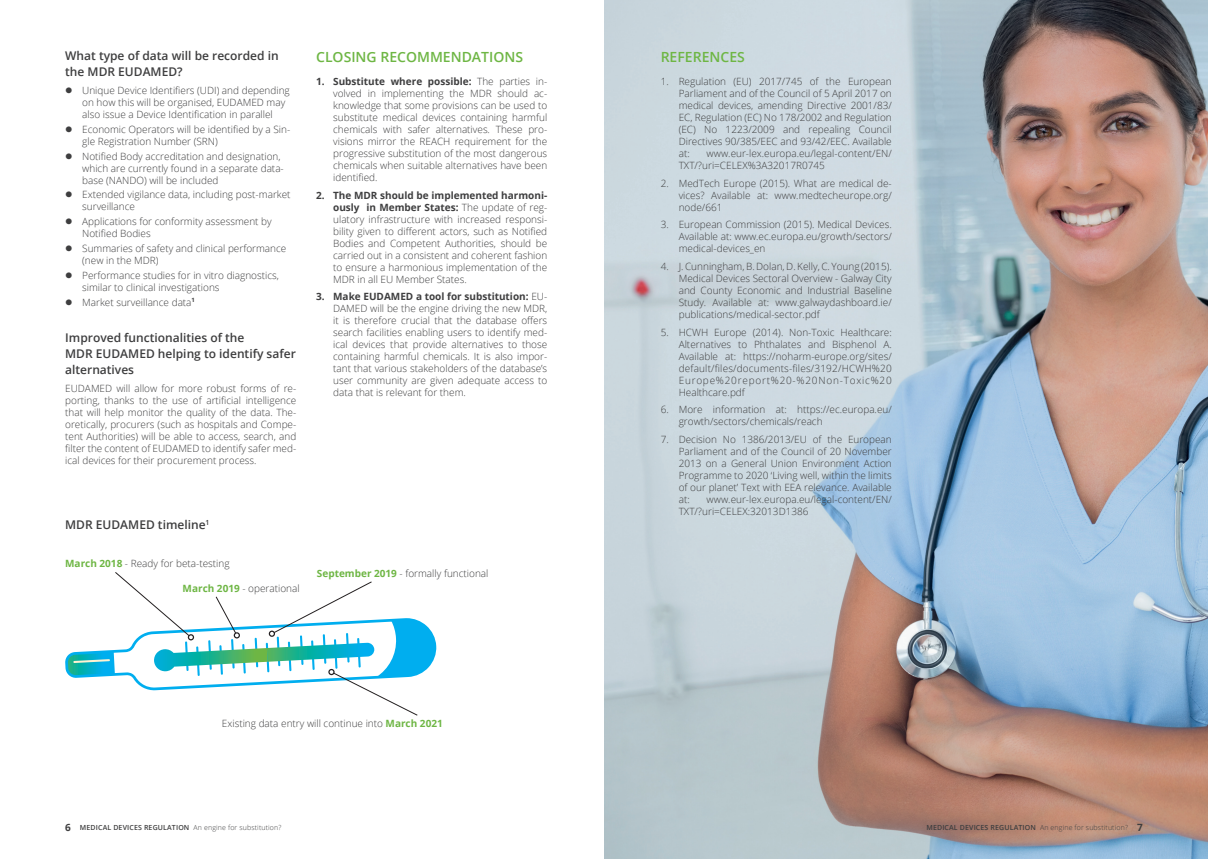
<style>
.page{position:relative;width:1208px;height:859px;background:#fff}
.page>*{position:absolute;margin:0;border:0;box-sizing:border-box;transform-origin:0 0}
.Überschrift01{font:600 14px "Open Sans";color:#6eb644}
.Überschrift02{font:600 12px/16px "Open Sans";color:#3e3e3f}
.Fliestext{font:300 10px/12px "Open Sans";color:#3e3e3f}
.t1{font:600 7px "Open Sans";letter-spacing:.02em;color:#3e3e3f}
.s1{font-weight:700}
.s2{font-weight:700;color:#6eb644}
.s3{font-weight:700;font-size:10px}
.s4{font-weight:300}
</style>
<div class="page">
<img style="left:604px;top:0;width:604px;height:859px">
<svg style="left:65px;top:572px;width:372px;height:144px"></svg>
<p class="Überschrift02" style="left:65px;top:48px;width:215px">What type of data will be recorded in the MDR EUDAMED?</p>
<p class="Fliestext" style="left:82px;top:84px;width:209px;text-indent:-17px">● Unique Device Identifiers (UDI) and depending on how this will be organised, EUDAMED may also issue a Device Identification in parallel</p>
<p class="Fliestext" style="left:82px;top:123px;width:209px;text-indent:-17px">● Economic Operators will be identified by a Sin&shy;gle Registration Number (SRN)</p>
<p class="Fliestext" style="left:82px;top:150px;width:203px;text-indent:-17px">● Notified Body accreditation and designation, which are currently found in a separate data&shy;base (NANDO) will be included</p>
<p class="Fliestext" style="left:82px;top:188px;width:210px;text-indent:-17px">● Extended vigilance data, including post-market surveillance</p>
<p class="Fliestext" style="left:82px;top:215px;width:191px;text-indent:-17px">● Applications for conformity assessment by<br>Notified Bodies</p>
<p class="Fliestext" style="left:82px;top:242px;width:206px;text-indent:-17px">● Summaries of safety and clinical performance (new in the MDR)</p>
<p class="Fliestext" style="left:82px;top:269px;width:198px;text-indent:-17px">● Performance studies for in vitro diagnostics, similar to clinical investigations</p>
<p class="Fliestext" style="left:65px;top:296px;width:131px">● Market surveillance data<sup>1</sup></p>
<p class="Überschrift02" style="left:65px;top:330px;width:232px">Improved functionalities of the<br>MDR EUDAMED helping to identify safer alternatives</p>
<p class="Fliestext" style="left:65px;top:382px;width:233px;text-align:justify">EUDAMED will allow for more robust forms of re&shy;porting, thanks to the use of artificial intelligence that will help monitor the quality of the data. The&shy;oretically, procurers (such as hospitals and Compe&shy;tent Authorities) will be able to access, search, and filter the content of EUDAMED to identify safer med&shy;ical devices for their procurement process.</p>
<p class="Überschrift01" style="left:316px;top:47px;width:208px">CLOSING RECOMMENDATIONS</p>
<p class="Fliestext" style="left:333px;top:75px;width:216px;text-align:justify;text-indent:-17px"><span class="s1">1. Substitute where possible:</span> The parties in&shy;volved in implementing the MDR should ac&shy;knowledge that some provisions can be used to substitute medical devices containing harmful chemicals with safer alternatives. These pro&shy;visions mirror the REACH requirement for the progressive substitution of the most dangerous chemicals when suitable alternatives have been identified.</p>
<p class="Fliestext" style="left:333px;top:189px;width:216px;text-align:justify;text-indent:-17px"><span class="s1">2. The MDR should be implemented harmoni&shy;ously in Member States:</span> The update of reg&shy;ulatory infrastructure with increased responsi&shy;bility given to different actors, such as Notified Bodies and Competent Authorities, should be carried out in a consistent and coherent fashion to ensure a harmonious implementation of the MDR in all EU Member States.</p>
<p class="Fliestext" style="left:333px;top:291px;width:216px;text-align:justify;text-indent:-17px"><span class="s1">3. Make EUDAMED a tool for substitution:</span> EU-DAMED will be the engine driving the new MDR, it is therefore crucial that the database offers search facilities enabling users to identify med&shy;ical devices that provide alternatives to those containing harmful chemicals. It is also impor&shy;tant that various stakeholders of the database’s user community are given adequate access to data that is relevant for them.</p>
<p class="Überschrift02" style="left:65px;top:517px;width:146px">MDR EUDAMED timeline<sup>1</sup></p>
<p class="Fliestext" style="left:65px;top:557px;width:166px"><span class="s2">March 2018</span> - Ready for beta-testing</p>
<p class="Fliestext" style="left:183px;top:582px;width:118px"><span class="s2">March 2019</span> - operational</p>
<p class="Fliestext" style="left:317px;top:568px;width:173px"><span class="s2">September 2019</span> - formally functional</p>
<p class="Fliestext" style="left:222px;top:717px;width:222px">Existing data entry will continue into <span class="s2">March 2021</span></p>
<p class="Überschrift01" style="left:660px;top:47px;width:86px">REFERENCES</p>
<p class="Fliestext" style="left:678px;top:75px;width:215px;text-align:justify;text-indent:-18px">1. Regulation (EU) 2017/745 of the European Parliament and of the Council of 5 April 2017 on medical devices, amending Directive 2001/83/ EC, Regulation (EC) No 178/2002 and Regulation (EC) No 1223/2009 and repealing Council Directives 90/385/EEC and 93/42/EEC. Available at:</p>
<p class="Fliestext" style="left:678px;top:147px;width:215px;text-indent:28px">www.eur-lex.europa.eu/legal-content/EN/<br>TXT/?uri=CELEX%3A32017R0745</p>
<p class="Fliestext" style="left:678px;top:177px;width:215px;text-align:justify;text-indent:-18px">2. MedTech Europe (2015). What are medical de&shy;vices? Available at: www.medtecheurope.org/ node/661</p>
<p class="Fliestext" style="left:678px;top:219px;width:215px;text-align:justify;text-indent:-18px">3. European Commission (2015). Medical Devices.<br>Available at: www.ec.europa.eu/growth/sectors/ medical-devices_en</p>
<p class="Fliestext" style="left:678px;top:260px;width:215px;text-align:justify;text-indent:-18px">4. J. Cunningham, B. Dolan, D. Kelly, C. Young (2015).<br>Medical Devices Sectoral Overview - Galway City and County Economic and Industrial Baseline Study. Available at: www.galwaydashboard.ie/ publications/medical-sector.pdf</p>
<p class="Fliestext" style="left:678px;top:326px;width:215px;text-align:justify;text-indent:-18px">5. HCWH Europe (2014). Non-Toxic Healthcare:<br>Alternatives to Phthalates and Bisphenol A.<br>Available at: https://noharm-europe.org/sites/ default/files/documents-files/3192/HCWH%20<br>Europe%20report%20-%20Non-Toxic%20<br>Healthcare.pdf</p>
<p class="Fliestext" style="left:678px;top:404px;width:215px;text-indent:-18px">6. More information at: https://ec.europa.eu/ growth/sectors/chemicals/reach</p>
<p class="Fliestext" style="left:678px;top:433px;width:215px;text-align:justify;text-indent:-18px">7. Decision No 1386/2013/EU of the European Parliament and of the Council of 20 November 2013 on a General Union Environment Action Programme to 2020 ‘Living well, within the limits of our planet’ Text with EEA relevance. Available at:</p>
<p class="Fliestext" style="left:678px;top:493px;width:215px;text-indent:28px">www.eur-lex.europa.eu/legal-content/EN/<br>TXT/?uri=CELEX:32013D1386</p>
<p class="t1" style="left:65px;top:822px;width:218px"><span class="s3">6</span> MEDICAL DEVICES REGULATION <span class="s4">An engine for substitution?</span></p>
<p class="t1" style="left:926px;top:822px;width:218px">MEDICAL DEVICES REGULATION <span class="s4">An engine for substitution?</span> <span class="s3">7</span></p>
</div>
